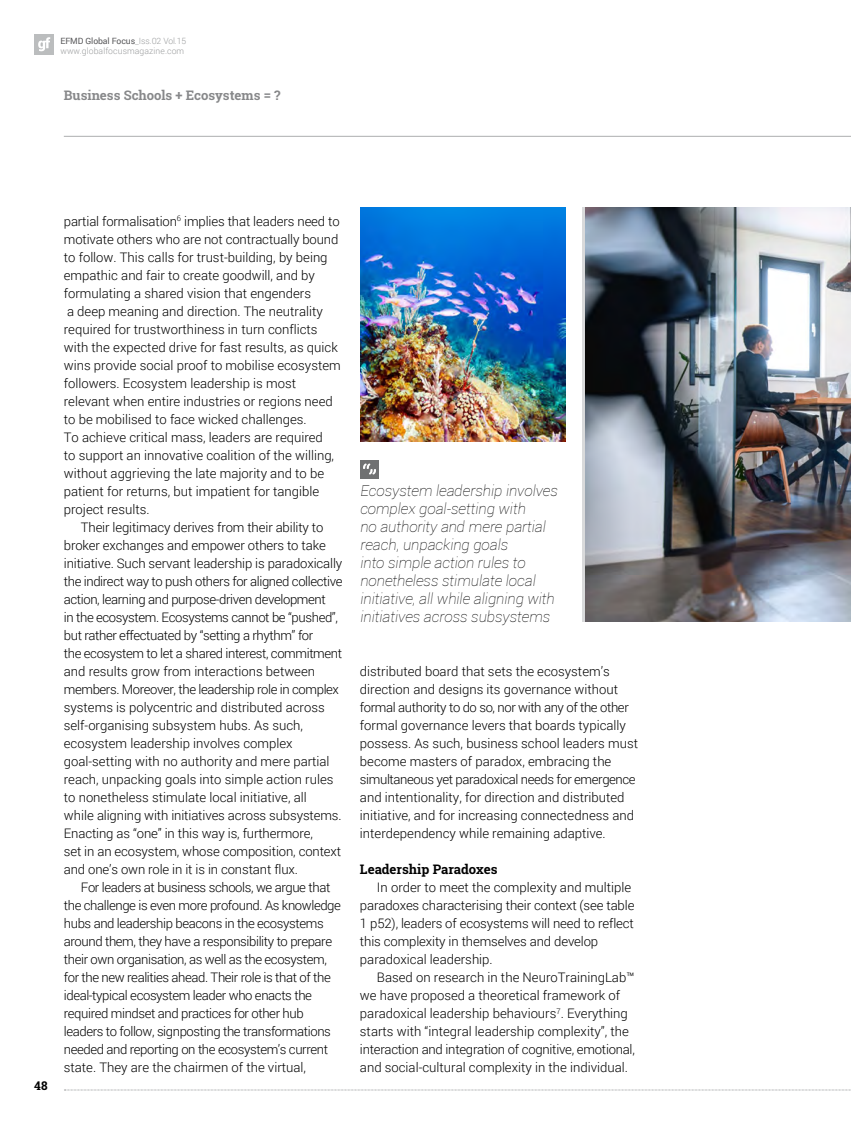
<style>
.page{position:relative;width:851px;height:1127px;background:#fff}
.page>*{position:absolute;margin:0;border:0;box-sizing:border-box;transform-origin:0 0}
.t1{font:italic 100 15px/18px "Roboto";color:#000}
.t2{font:300 13.2px/18px "Roboto";color:#000}
.t3{font:300 13.2px/18px "Roboto";letter-spacing:-.03em;color:#000}
.t4{font:700 13.2px "Roboto Slab";color:#87888a}
.t5{font:700 13.2px "Roboto Slab";color:#000}
.t6{font:700 12px "Roboto Slab";color:#000}
.t7{font:300 8.7px/10.1px "Roboto";letter-spacing:.01em;color:#9c9e9f}
.s1{font-weight:400;color:#58585a}
</style>
<div class="page">
<svg style="left:64px;top:1089px;width:787px;height:1px"></svg>
<div style="left:34px;top:34px;width:20px;height:20px;background:#bbbdbe"></div>
<svg style="left:38px;top:37px;width:12px;height:14px"></svg>
<hr style="left:64px;top:136px;width:786px;height:1px;background:#b1b3b4">
<img style="left:585px;top:208px;width:265px;height:414px">
<img style="left:360px;top:208px;width:205px;height:234px">
<div style="left:360px;top:460px;width:18px;height:18px;background:#707172"></div>
<svg style="left:363px;top:463px;width:13px;height:11px"></svg>
<p class="t7" style="left:60px;top:35px;width:127px"><span class="s1">EFMD Global Focus</span>_Iss.02 Vol.15 www.globalfocusmagazine.com</p>
<p class="t4" style="left:64px;top:86px;width:218px">Business Schools + Ecosystems = ?</p>
<p class="t6" style="left:34px;top:1077px;width:15px">48</p>
<p class="t2" style="left:64px;top:212px;width:278px">partial formalisation<sup>6</sup> implies that leaders need to motivate others who are not contractually bound to follow. This calls for trust-building, by being empathic and fair to create goodwill, and by formulating a shared vision that engenders<br>a deep meaning and direction. The neutrality required for trustworthiness in turn conflicts with the expected drive for fast results, as quick wins provide social proof to mobilise ecosystem followers. Ecosystem leadership is most relevant when entire industries or regions need to be mobilised to face wicked challenges.<br>To achieve critical mass, leaders are required<br>to support an innovative coalition of the willing, without aggrieving the late majority and to be patient for returns, but impatient for tangible project results.</p>
<p class="t2" style="left:64px;top:518px;width:280px;text-indent:17px">Their legitimacy derives from their ability to broker exchanges and empower others to take initiative. Such servant leadership is paradoxically the indirect way to push others for aligned collective action, learning and purpose-driven development<br>in the ecosystem. Ecosystems cannot be “pushed”, but rather effectuated by “setting a rhythm” for<br>the ecosystem to let a shared interest, commitment and results grow from interactions between members. Moreover, the leadership role in complex systems is polycentric and distributed across self-organising subsystem hubs. As such, ecosystem leadership involves complex goal-setting with no authority and mere partial reach, unpacking goals into simple action rules to nonetheless stimulate local initiative, all<br>while aligning with initiatives across subsystems.<br>Enacting as “one” in this way is, furthermore,<br>set in an ecosystem, whose composition, context and one’s own role in it is in constant flux.</p>
<p class="t3" style="left:64px;top:877px;width:278px;text-indent:17px">For leaders at business schools, we argue that the challenge is even more profound. As knowledge hubs and leadership beacons in the ecosystems around them, they have a responsibility to prepare their own organisation, as well as the ecosystem, for the new realities ahead. Their role is that of the ideal-typical ecosystem leader who enacts the required mindset and practices for other hub leaders to follow, signposting the transformations needed and reporting on the ecosystem’s current state. They are the chairmen of the virtual,</p>
<p class="t1" style="left:360px;top:481px;width:199px">Ecosystem leadership involves complex goal-setting with<br>no authority and mere partial reach, unpacking goals<br>into simple action rules to nonetheless stimulate local initiative, all while aligning with initiatives across subsystems</p>
<p class="t2" style="left:360px;top:662px;width:279px">distributed board that sets the ecosystem’s direction and designs its governance without formal authority to do so, nor with any of the other formal governance levers that boards typically possess. As such, business school leaders must become masters of paradox, embracing the simultaneous yet paradoxical needs for emergence and intentionality, for direction and distributed initiative, and for increasing connectedness and interdependency while remaining adaptive.</p>
<p class="t5" style="left:360px;top:860px;width:139px">Leadership Paradoxes</p>
<p class="t2" style="left:360px;top:878px;width:276px;text-indent:17px">In order to meet the complexity and multiple paradoxes characterising their context (see table 1 p52), leaders of ecosystems will need to reflect this complexity in themselves and develop paradoxical leadership.</p>
<p class="t2" style="left:360px;top:968px;width:276px;text-indent:17px">Based on research in the NeuroTrainingLab™ we have proposed a theoretical framework of paradoxical leadership behaviours<sup>7</sup>. Everything starts with “integral leadership complexity”, the interaction and integration of cognitive, emotional, and social-cultural complexity in the individual.</p>
</div>
